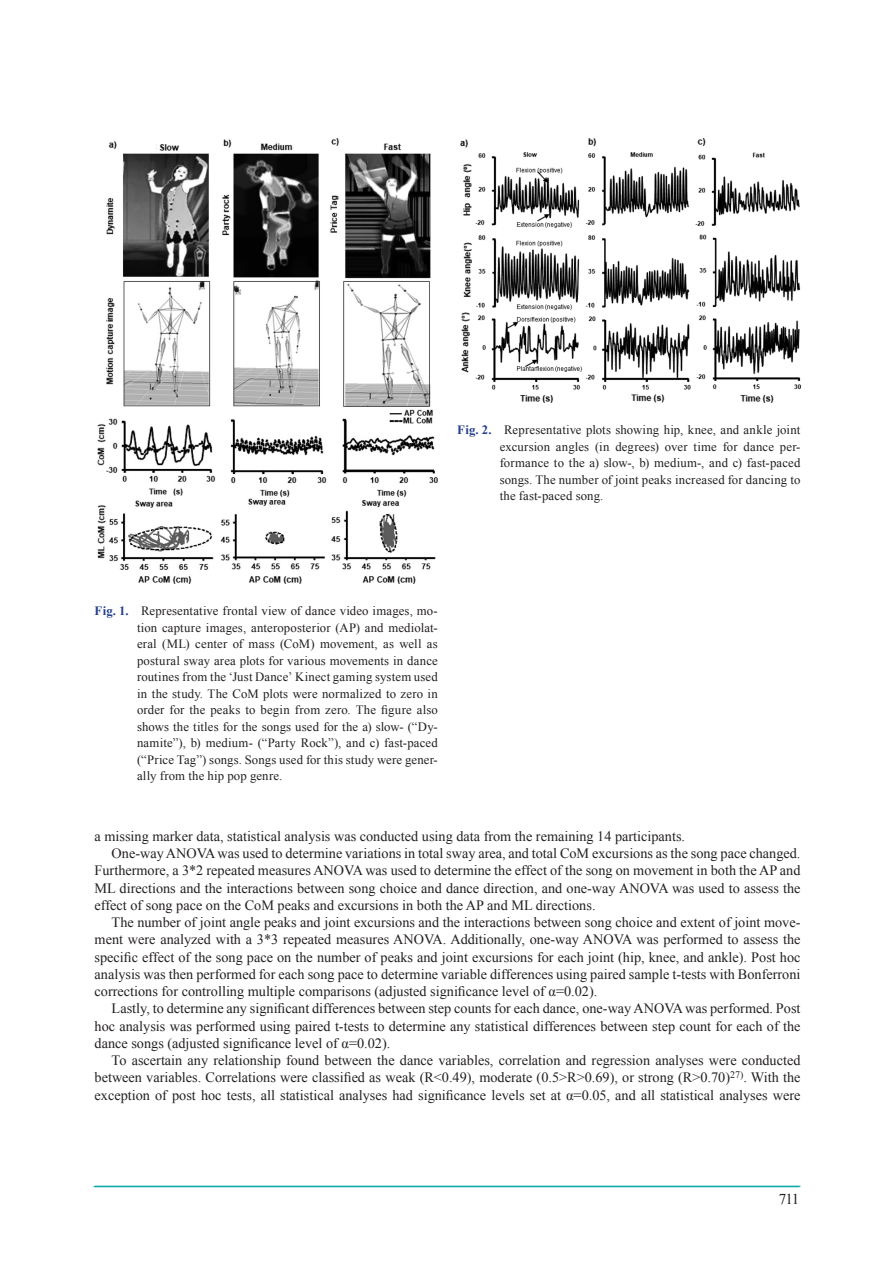
<style>
.page{position:relative;width:893px;height:1263px;background:#fff}
.page>*{position:absolute;margin:0;border:0;box-sizing:border-box;transform-origin:0 0}
.t1{font:15px "Times New Roman";color:#231f20}
.t2{font:14.25px "Times New Roman";color:#231f20}
.t3{font:12.75px/16.5px "Times New Roman";letter-spacing:.01em;color:#231f20;text-align:justify}
.s1{font-weight:700;color:#253f8e}
</style>
<div class="page">
<hr style="left:94px;top:1186px;width:705px;height:1px;background:#00a6a4">
<hr style="left:95px;top:1186px;width:705px;height:1px;background:#00a6a4">
<img style="left:460px;top:138px;width:340px;height:264px">
<img style="left:98px;top:138px;width:340px;height:446px">
<p class="t3" style="left:500px;top:421px;width:302px;text-indent:-42px"><span class="s1">Fig. 2.</span> Representative plots showing hip, knee, and ankle joint excursion angles (in degrees) over time for dance per&shy;formance to the a) slow-, b) medium-, and c) fast-paced songs. The number of joint peaks increased for dancing to the fast-paced song.</p>
<p class="t3" style="left:137px;top:603px;width:302px;text-indent:-42px"><span class="s1">Fig. 1.</span> Representative frontal view of dance video images, mo&shy;tion capture images, anteroposterior (AP) and mediolat&shy;eral (ML) center of mass (CoM) movement, as well as postural sway area plots for various movements in dance routines from the ‘Just Dance’ Kinect gaming system used in the study. The CoM plots were normalized to zero in order for the peaks to begin from zero. The figure also shows the titles for the songs used for the a) slow- (“Dy&shy;namite”), b) medium- (“Party Rock”), and c) fast-paced (“Price Tag”) songs. Songs used for this study were gener&shy;ally from the hip pop genre.</p>
<p class="t2" style="left:95px;top:826px;width:592px">a missing marker data, statistical analysis was conducted using data from the remaining 14 participants.</p>
<p class="t2" style="left:112px;top:844px;width:690px">One-way ANOVA was used to determine variations in total sway area, and total CoM excursions as the song pace changed.</p>
<p class="t2" style="left:95px;top:861px;width:707px">Furthermore, a 3*2 repeated measures ANOVA was used to determine the effect of the song on movement in both the AP and</p>
<p class="t2" style="left:95px;top:878px;width:707px">ML directions and the interactions between song choice and dance direction, and one-way ANOVA was used to assess the</p>
<p class="t2" style="left:95px;top:895px;width:502px">effect of song pace on the CoM peaks and excursions in both the AP and ML directions.</p>
<p class="t2" style="left:112px;top:913px;width:690px">The number of joint angle peaks and joint excursions and the interactions between song choice and extent of joint move-</p>
<p class="t2" style="left:95px;top:930px;width:707px">ment were analyzed with a 3*3 repeated measures ANOVA. Additionally, one-way ANOVA was performed to assess the</p>
<p class="t2" style="left:95px;top:947px;width:707px">specific effect of the song pace on the number of peaks and joint excursions for each joint (hip, knee, and ankle). Post hoc</p>
<p class="t2" style="left:95px;top:964px;width:707px">analysis was then performed for each song pace to determine variable differences using paired sample t-tests with Bonferroni</p>
<p class="t2" style="left:95px;top:982px;width:504px">corrections for controlling multiple comparisons (adjusted significance level of α=0.02).</p>
<p class="t2" style="left:112px;top:999px;width:690px">Lastly, to determine any significant differences between step counts for each dance, one-way ANOVA was performed. Post</p>
<p class="t2" style="left:95px;top:1016px;width:707px">hoc analysis was performed using paired t-tests to determine any statistical differences between step count for each of the</p>
<p class="t2" style="left:95px;top:1033px;width:297px">dance songs (adjusted significance level of α=0.02).</p>
<p class="t2" style="left:112px;top:1051px;width:690px">To ascertain any relationship found between the dance variables, correlation and regression analyses were conducted</p>
<p class="t2" style="left:95px;top:1068px;width:707px">between variables. Correlations were classified as weak (R&lt;0.49), moderate (0.5&gt;R&gt;0.69), or strong (R&gt;0.70)<sup>27)</sup>. With the</p>
<p class="t2" style="left:95px;top:1085px;width:707px">exception of post hoc tests, all statistical analyses had significance levels set at α=0.05, and all statistical analyses were</p>
<p class="t1" style="left:779px;top:1188px;width:22px">711</p>
</div>
